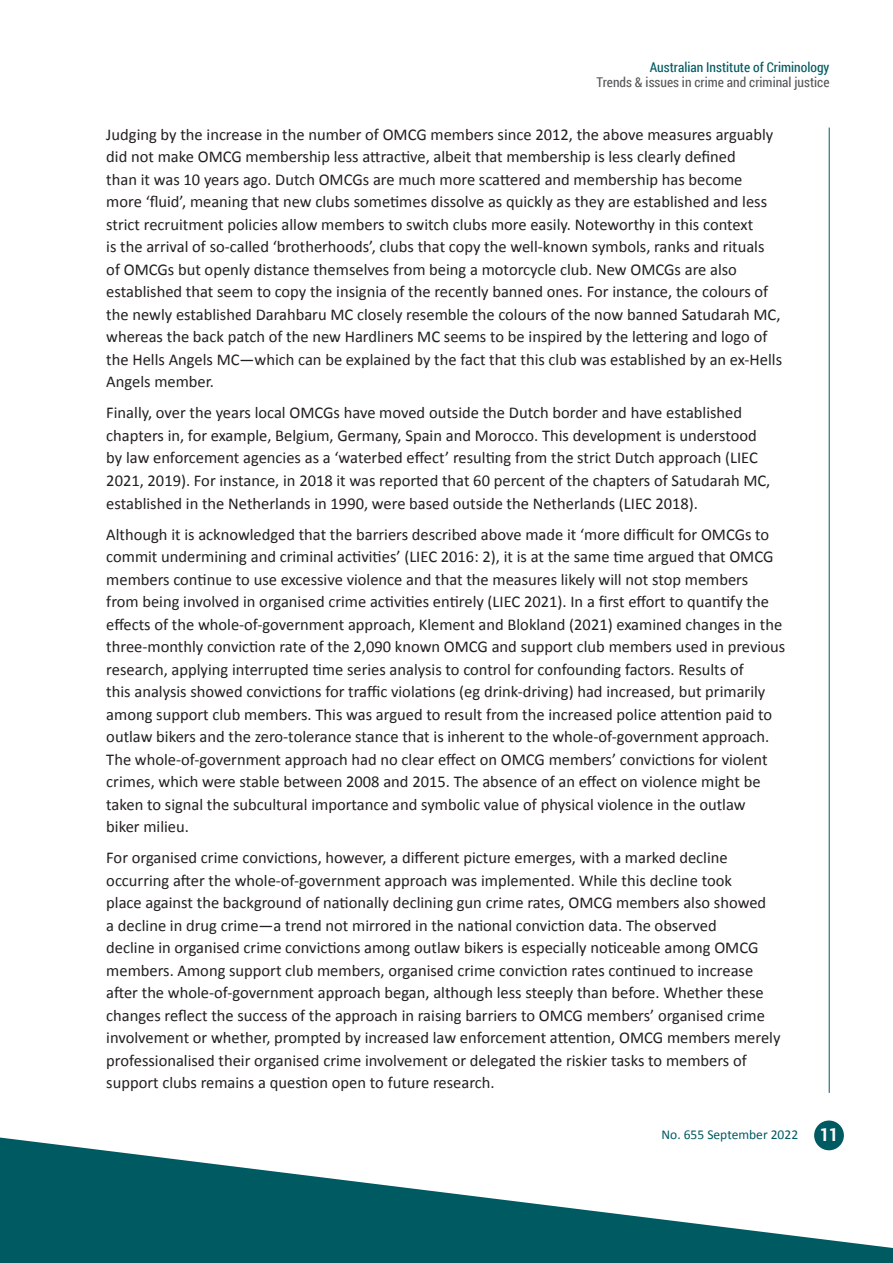
<style>
.page{position:relative;width:893px;height:1263px;background:#fff}
.page>*{position:absolute;margin:0;border:0;box-sizing:border-box;transform-origin:0 0}
.body{font:16.5px/22.5px "Calibri";color:#231f20}
.t1{font:13.5px "Roboto Condensed";color:#57585a}
.t2{font:13.5px "Roboto Condensed";color:#005a61}
.t3{font:13.5px "Calibri";color:#005a61}
.s1{font-family:"Roboto Condensed";font-weight:700;font-size:18px;color:#fff}
</style>
<div class="page">
<hr style="left:829px;top:128px;width:1px;height:965px;background:#005a61">
<div style="left:814px;top:1120px;width:30px;height:30px;background:#005a61;border-radius:50%"></div>
<svg style="left:0;top:1137px;width:893px;height:126px;fill:#005a61"></svg>
<p class="t2" style="left:650px;top:58px;width:181px">Australian Institute of Criminology</p>
<p class="t1" style="left:597px;top:73px;width:234px">Trends &amp; issues in crime and criminal justice</p>
<p class="body" style="left:106px;top:123px;width:677px">Judging by the increase in the number of OMCG members since 2012, the above measures arguably did not make OMCG membership less attractive, albeit that membership is less clearly defined<br>than it was 10 years ago. Dutch OMCGs are much more scattered and membership has become more ‘fluid’, meaning that new clubs sometimes dissolve as quickly as they are established and less strict recruitment policies allow members to switch clubs more easily. Noteworthy in this context<br>is the arrival of so-called ‘brotherhoods’, clubs that copy the well-known symbols, ranks and rituals of OMCGs but openly distance themselves from being a motorcycle club. New OMCGs are also established that seem to copy the insignia of the recently banned ones. For instance, the colours of the newly established Darahbaru MC closely resemble the colours of the now banned Satudarah MC, whereas the back patch of the new Hardliners MC seems to be inspired by the lettering and logo of the Hells Angels MC—which can be explained by the fact that this club was established by an ex-Hells Angels member.</p>
<p class="body" style="left:106px;top:402px;width:665px">Finally, over the years local OMCGs have moved outside the Dutch border and have established chapters in, for example, Belgium, Germany, Spain and Morocco. This development is understood by law enforcement agencies as a ‘waterbed effect’ resulting from the strict Dutch approach (LIEC 2021, 2019). For instance, in 2018 it was reported that 60 percent of the chapters of Satudarah MC, established in the Netherlands in 1990, were based outside the Netherlands (LIEC 2018).</p>
<p class="body" style="left:106px;top:523px;width:680px">Although it is acknowledged that the barriers described above made it ‘more difficult for OMCGs to commit undermining and criminal activities’ (LIEC 2016: 2), it is at the same time argued that OMCG members continue to use excessive violence and that the measures likely will not stop members<br>from being involved in organised crime activities entirely (LIEC 2021). In a first effort to quantify the effects of the whole-of-government approach, Klement and Blokland (2021) examined changes in the three-monthly conviction rate of the 2,090 known OMCG and support club members used in previous research, applying interrupted time series analysis to control for confounding factors. Results of<br>this analysis showed convictions for traffic violations (eg drink-driving) had increased, but primarily among support club members. This was argued to result from the increased police attention paid to outlaw bikers and the zero-tolerance stance that is inherent to the whole-of-government approach.<br>The whole-of-government approach had no clear effect on OMCG members’ convictions for violent crimes, which were stable between 2008 and 2015. The absence of an effect on violence might be taken to signal the subcultural importance and symbolic value of physical violence in the outlaw<br>biker milieu.</p>
<p class="body" style="left:106px;top:846px;width:676px">For organised crime convictions, however, a different picture emerges, with a marked decline occurring after the whole-of-government approach was implemented. While this decline took<br>place against the background of nationally declining gun crime rates, OMCG members also showed<br>a decline in drug crime—a trend not mirrored in the national conviction data. The observed<br>decline in organised crime convictions among outlaw bikers is especially noticeable among OMCG members. Among support club members, organised crime conviction rates continued to increase after the whole-of-government approach began, although less steeply than before. Whether these changes reflect the success of the approach in raising barriers to OMCG members’ organised crime involvement or whether, prompted by increased law enforcement attention, OMCG members merely professionalised their organised crime involvement or delegated the riskier tasks to members of support clubs remains a question open to future research.</p>
<p class="t3" style="left:661px;top:1126px;width:178px">No. 655 September 2022 <span class="s1">11</span></p>
</div>
